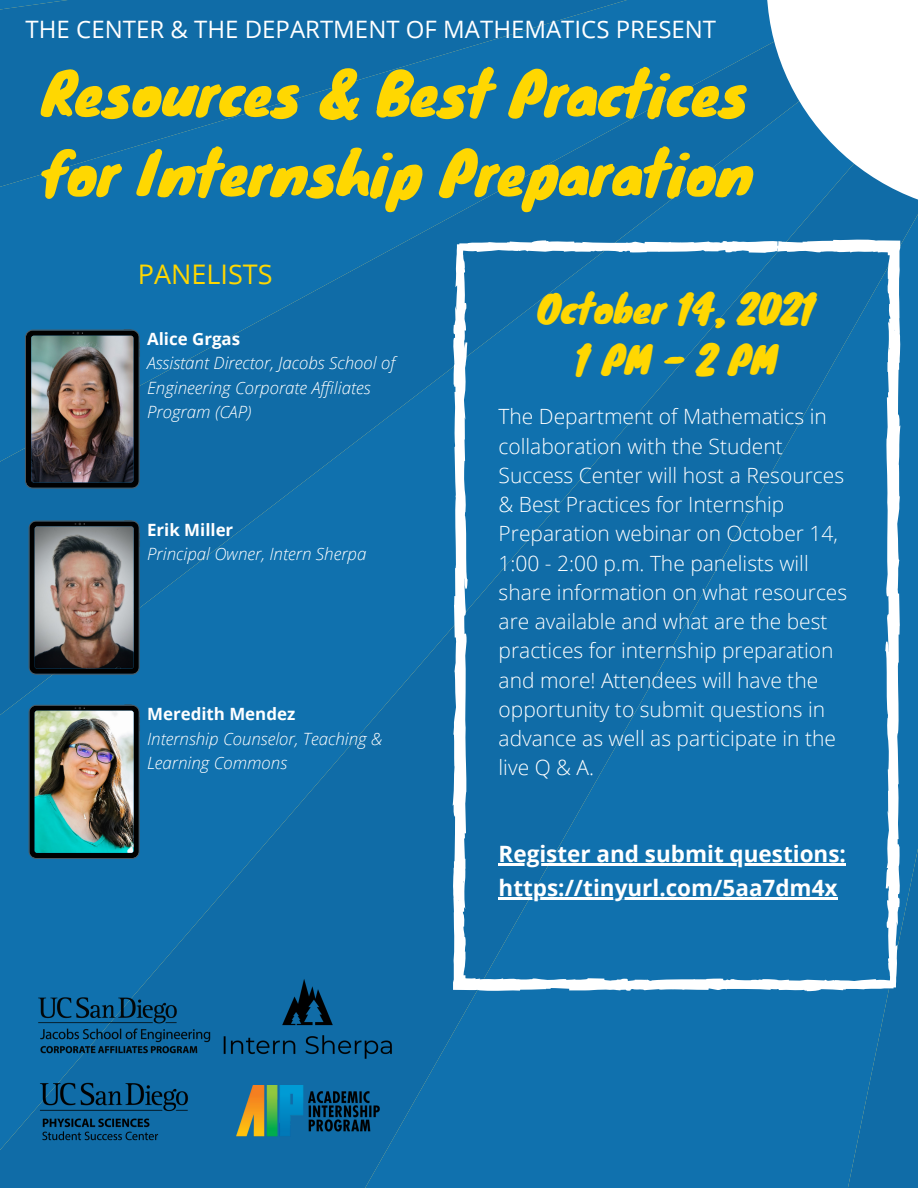
<style>
.page{position:relative;width:918px;height:1188px;background:#fff}
.page>*{position:absolute;margin:0;border:0;box-sizing:border-box;transform-origin:0 0}
.t1{font:57.15px/79.5px "Knewave";color:#ffd701}
.t2{font:37.5px "Knewave";color:#ffd701}
.t3{font:27px "Open Sans";color:#ffd701}
.t4{font:24px "Open Sans";color:#fff}
.t5{font:700 22.5px "Open Sans";color:#fff}
.t6{font:300 21px/29.2px "Open Sans";color:#fff}
.t7{font:italic 300 16.95px/24.2px "Open Sans";color:#fff}
.t8{font:700 16.95px "Open Sans";color:#fff}
</style>
<div class="page">
<div style="left:0;top:862px;width:918px;height:326px;background:#1071ae"></div>
<div style="left:0;top:113px;width:918px;height:749px;background:#1071ae"></div>
<div style="left:0;top:0;width:767px;height:113px;background:#106ca7"></div>
<svg style="left:767px;top:0;width:151px;height:214px"></svg>
<img style="left:25px;top:329px;width:116px;height:160px">
<svg style="left:453px;top:239px;width:447px;height:752px;background:#2179b1"></svg>
<img style="left:18px;top:977px;width:188px;height:92px">
<img style="left:39px;top:1081px;width:150px;height:62px">
<svg style="left:29px;top:520px;width:112px;height:155px;background:#746b68"></svg>
<img style="left:29px;top:704px;width:112px;height:155px">
<img style="left:234px;top:1085px;width:147px;height:52px">
<img style="left:206px;top:963px;width:204px;height:113px">
<hr style="left:499px;top:863px;width:347px;height:2px;background:#fff">
<hr style="left:499px;top:897px;width:339px;height:2px;background:#fff">
<p class="t4" style="left:26px;top:13px;width:692px">THE CENTER &amp; THE DEPARTMENT OF MATHEMATICS PRESENT</p>
<p class="t1" style="left:42px;top:52px;width:713px">Resources &amp; Best Practices for Internship Preparation</p>
<p class="t3" style="left:138px;top:255px;width:136px">PANELISTS</p>
<p class="t8" style="left:147px;top:327px;width:95px">Alice Grgas</p>
<p class="t7" style="left:147px;top:351px;width:250px">Assistant Director, Jacobs School of<br>Engineering Corporate Affiliates<br>Program (CAP)</p>
<p class="t8" style="left:147px;top:518px;width:88px">Erik Miller</p>
<p class="t7" style="left:147px;top:542px;width:221px">Principal Owner, Intern Sherpa</p>
<p class="t8" style="left:147px;top:702px;width:150px">Meredith Mendez</p>
<p class="t7" style="left:147px;top:726px;width:236px">Internship Counselor, Teaching &amp;<br>Learning Commons</p>
<p class="t2" style="left:537px;top:278px;width:281px">October 14, 2021</p>
<p class="t2" style="left:576px;top:330px;width:203px">1PM-2PM</p>
<p class="t6" style="left:499px;top:402px;width:350px">The Department of Mathematics in collaboration with the Student<br>Success Center will host a Resources &amp; Best Practices for Internship<br>Preparation webinar on October 14,<br>1:00 - 2:00 p.m. The panelists will share information on what resources are available and what are the best practices for internship preparation and more! Attendees will have the opportunity to submit questions in advance as well as participate in the live Q &amp; A.</p>
<p class="t5" style="left:499px;top:838px;width:349px">Register and submit questions:</p>
<p class="t5" style="left:499px;top:872px;width:340px">https://tinyurl.com/5aa7dm4x</p>
</div>
